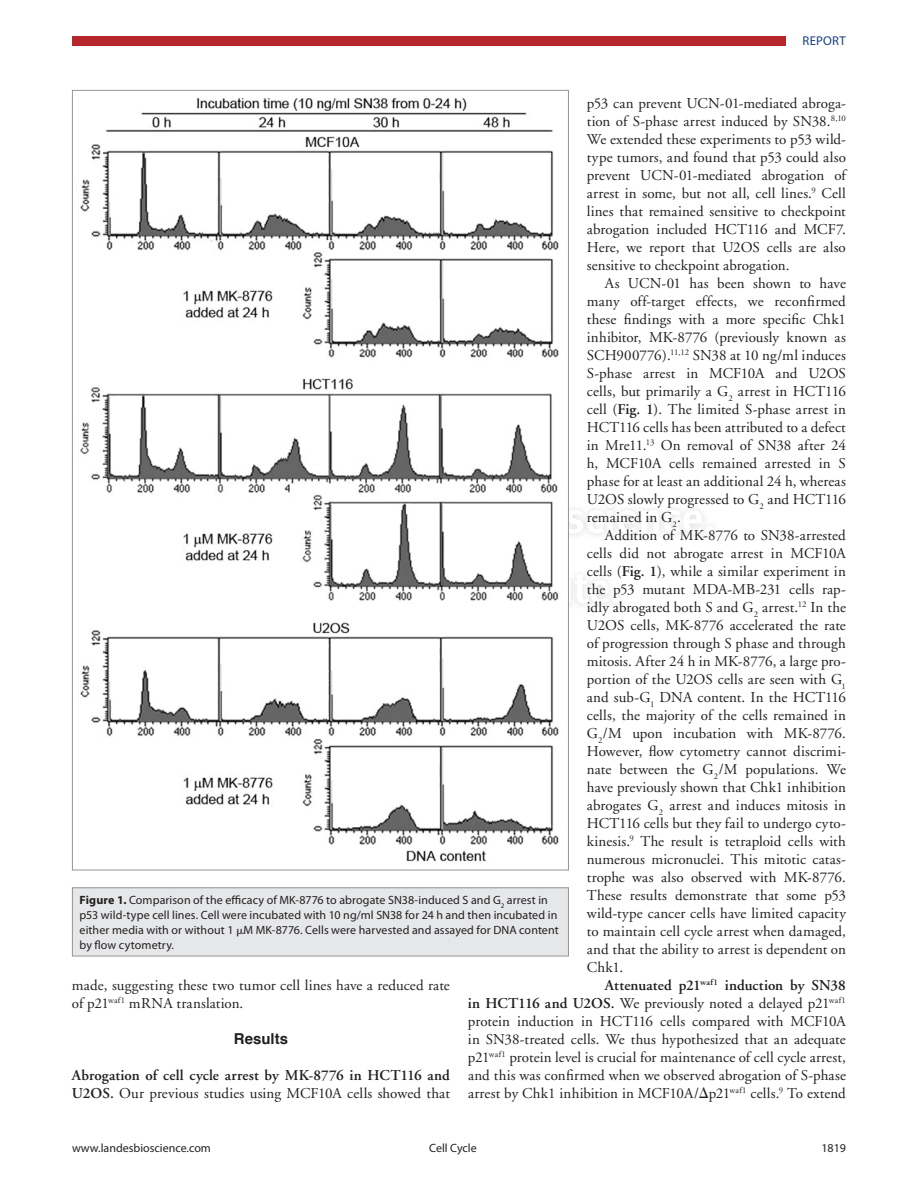
<style>
.page{position:relative;width:918px;height:1188px;background:#fff}
.page>*{position:absolute;margin:0;border:0;box-sizing:border-box;transform-origin:0 0}
.t1{font:15px/18px "Adobe Garamond";letter-spacing:.005em;color:#231f20;text-align:justify}
.t2{font:600 15px/18px "Adobe Garamond";letter-spacing:.005em;color:#231f20}
.t3{font:700 15px "Helvetica";color:#231f20}
.t4{font:12.75px "Myriad Pro";letter-spacing:.02em;color:#193f7c}
.t5{font:12px/15px "Myriad Pro";letter-spacing:.005em;color:#231f20}
.s1{font-weight:600}
.s2{font-family:"Universal Std Greekw Math Pi"}
.s3{font-weight:700}
.s4{font-weight:400}
</style>
<div class="page">
<div style="left:72px;top:36px;width:713px;height:10px;background:#b7262b"></div>
<img style="left:80px;top:97px;width:480px;height:765px">
<div style="left:72px;top:888px;width:496px;height:68px;background:#e6e7e9"></div>
<div style="left:72px;top:887px;width:497px;height:69px;border:1px solid #939598"></div>
<p class="t4" style="left:803px;top:33px;width:45px">Report</p>
<p class="t1" style="left:587px;top:95px;width:261px">p53 can prevent UCN-01-mediated abroga&shy;tion of S-phase arrest induced by SN38.<sup>8,10<br></sup>We extended these experiments to p53 wild&shy;type tumors, and found that p53 could also prevent UCN-01-mediated abrogation of arrest in some, but not all, cell lines.<sup>9</sup> Cell lines that remained sensitive to checkpoint abrogation included HCT116 and MCF7.<br>Here, we report that U2OS cells are also sensitive to checkpoint abrogation.</p>
<p class="t1" style="left:587px;top:275px;width:261px;text-indent:18px">As UCN-01 has been shown to have many off-target effects, we reconfirmed these findings with a more specific Chk1 inhibitor, MK-8776 (previously known as SCH900776).<sup>11,12</sup> SN38 at 10 ng/ml induces S-phase arrest in MCF10A and U2OS cells, but primarily a G<sub>2</sub> arrest in HCT116 cell (<span class="s1">Fig. 1</span>). The limited S‑phase arrest in HCT116 cells has been attributed to a defect in Mre11.<sup>13</sup> On removal of SN38 after 24 h, MCF10A cells remained arrested in S phase for at least an additional 24 h, whereas U2OS slowly progressed to G<sub>2</sub> and HCT116 remained in G<sub>2</sub>.</p>
<p class="t1" style="left:587px;top:527px;width:261px;text-indent:18px">Addition of MK-8776 to SN38-arrested cells did not abrogate arrest in MCF10A cells (<span class="s1">Fig. 1</span>), while a similar experiment in the p53 mutant MDA-MB-231 cells rap&shy;idly abrogated both S and G<sub>2</sub> arrest.<sup>12</sup> In the U2OS cells, MK-8776 accelerated the rate of progression through S phase and through mitosis. After 24 h in MK-8776, a large pro&shy;portion of the U2OS cells are seen with G<sub>1 </sub>and sub‑G<sub>1</sub> DNA content. In the HCT116 cells, the majority of the cells remained in G<sub>2</sub>/M upon incubation with MK-8776.<br>However, flow cytometry cannot discrimi&shy;nate between the G<sub>2</sub>/M populations. We have previously shown that Chk1 inhibition abrogates G<sub>2</sub> arrest and induces mitosis in HCT116 cells but they fail to undergo cyto&shy;kinesis.<sup>9</sup> The result is tetraploid cells with numerous micronuclei. This mitotic catas&shy;trophe was also observed with MK-8776.<br>These results demonstrate that some p53 wild-type cancer cells have limited capacity to maintain cell cycle arrest when damaged, and that the ability to arrest is dependent on Chk1.</p>
<p class="t1" style="left:468px;top:977px;width:379px;text-indent:137px"><span class="s1">Attenuated p21</span><sup>waf1</sup> <span class="s1">induction by SN38 in HCT116 and U2OS.</span> We previously noted a delayed p21<sup>waf1 </sup>protein induction in HCT116 cells compared with MCF10A in SN38-treated cells. We thus hypothesized that an adequate p21<sup>waf1</sup> protein level is crucial for maintenance of cell cycle arrest, and this was confirmed when we observed abrogation of S-phase arrest by Chk1 inhibition in MCF10A/<span class="s2">Δ</span>p21<sup>waf1</sup> cells.<sup>9</sup> To extend</p>
<p class="t5" style="left:80px;top:892px;width:481px"><span class="s3">Figure 1.</span> Comparison of the efficacy of MK-8776 to abrogate SN38-induced S and G<sub>2</sub> arrest in p53 wild-type cell lines. Cell were incubated with 10 ng/ml SN38 for 24 h and then incubated in either media with or without 1 <span class="s2">μ</span>M MK-8776. Cells were harvested and assayed for DNA content by flow cytometry.</p>
<p class="t1" style="left:72px;top:977px;width:379px">made, suggesting these two tumor cell lines have a reduced rate of p21<sup>waf1</sup> mRNA translation.</p>
<p class="t3" style="left:234px;top:1027px;width:56px">Results</p>
<p class="t2" style="left:72px;top:1067px;width:379px">Abrogation of cell cycle arrest by MK-8776 in HCT116 and<br>U2OS. <span class="s4">Our previous studies using MCF10A cells showed that</span></p>
<p class="t5" style="left:72px;top:1140px;width:140px">www.landesbioscience.com</p>
<p class="t5" style="left:429px;top:1140px;width:49px">Cell Cycle</p>
<p class="t5" style="left:821px;top:1140px;width:26px">1819</p>
</div>
